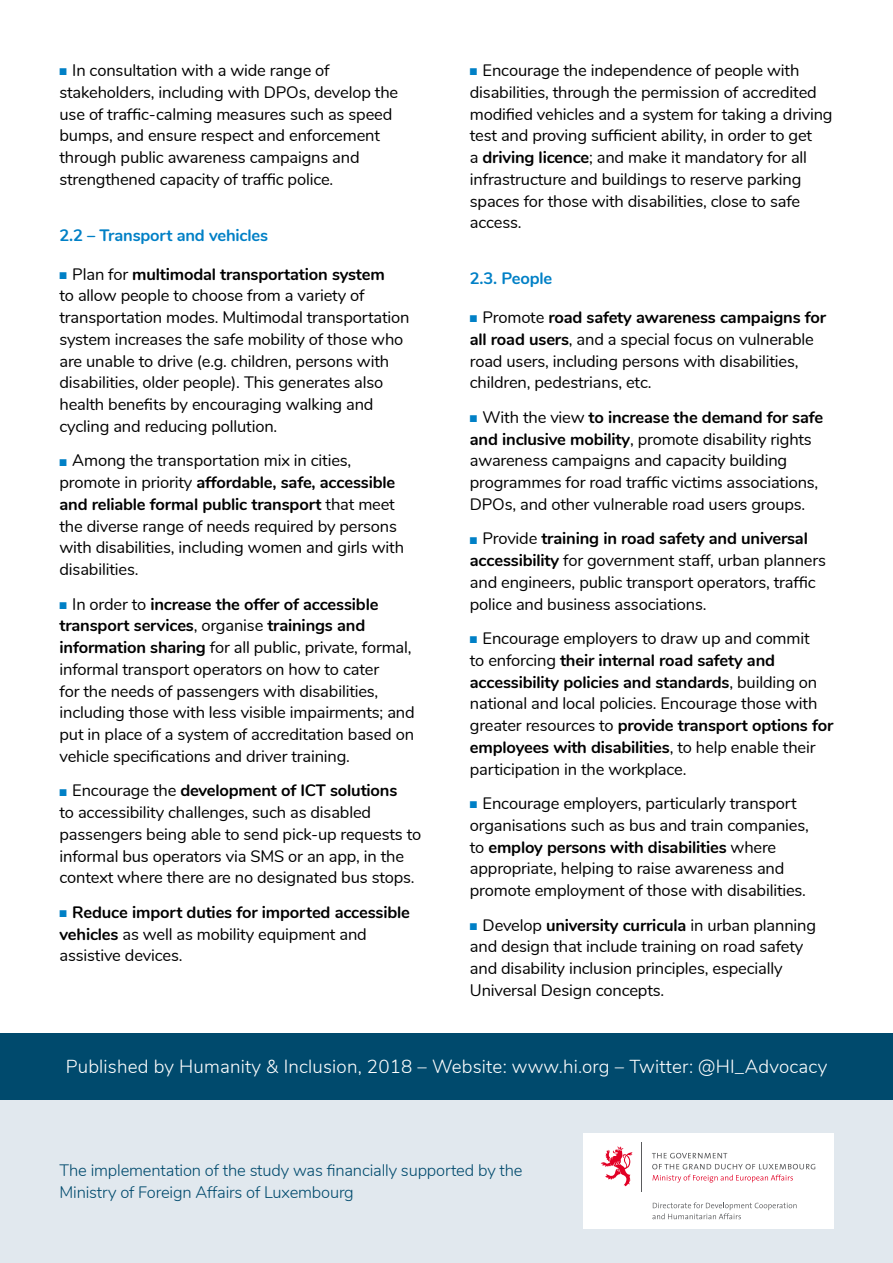
<style>
.page{position:relative;width:893px;height:1263px;background:#fff}
.page>*{position:absolute;margin:0;border:0;box-sizing:border-box;transform-origin:0 0}
.address{font:300 18.75px "Nunito";letter-spacing:.01em;color:#fff}
.t1{font:16.5px/21.8px "Nunito";letter-spacing:-.01em;color:#000}
.t2{font:700 16.5px/21.8px "Nunito";letter-spacing:-.01em;color:#000}
.address-2{font:300 16.5px/21.8px "Nunito";letter-spacing:-.01em;color:#004a6d}
.titre_niveau3{font:700 16.5px "Nunito";letter-spacing:-.01em;color:#0080c6}
.s1{color:#0080c6}
.s2{font-weight:700}
.s3{font-weight:400}
</style>
<div class="page">
<div style="left:0;top:1033px;width:893px;height:67px;background:#004a6d"></div>
<div style="left:0;top:1100px;width:893px;height:163px;background:#e1e8ee"></div>
<div style="left:583px;top:1133px;width:250px;height:95px;background:#fff"></div>
<svg style="left:652px;top:1153px;width:75px;height:5px"></svg>
<svg style="left:652px;top:1164px;width:163px;height:18px"></svg>
<svg style="left:601px;top:1146px;width:32px;height:40px"></svg>
<svg style="left:652px;top:1202px;width:144px;height:17px"></svg>
<hr style="left:641px;top:1142px;width:1px;height:49px;background:#5a5b5d">
<p class="t1" style="left:60px;top:59px;width:340px"><span class="s1">■</span> In consultation with a wide range of stakeholders, including with DPOs, develop the use of traffic-calming measures such as speed bumps, and ensure respect and enforcement through public awareness campaigns and strengthened capacity of traffic police.</p>
<p class="titre_niveau3" style="left:60px;top:223px;width:210px">2.2 – Transport and vehicles</p>
<p class="t1" style="left:60px;top:262px;width:352px"><span class="s1">■</span> Plan for <span class="s2">multimodal transportation system<br></span>to allow people to choose from a variety of transportation modes. Multimodal transportation system increases the safe mobility of those who are unable to drive (e.g. children, persons with disabilities, older people). This generates also health benefits by encouraging walking and cycling and reducing pollution.</p>
<p class="t1" style="left:60px;top:449px;width:346px"><span class="s1">■</span> Among the transportation mix in cities, promote in priority <span class="s2">affordable, safe, accessible and reliable formal public transport</span> that meet the diverse range of needs required by persons with disabilities, including women and girls with disabilities.</p>
<p class="t1" style="left:60px;top:592px;width:357px"><span class="s1">■</span> In order to <span class="s2">increase the offer of accessible transport services</span>, organise <span class="s2">trainings and information sharing</span> for all public, private, formal, informal transport operators on how to cater<br>for the needs of passengers with disabilities, including those with less visible impairments; and put in place of a system of accreditation based on vehicle specifications and driver training.</p>
<p class="t1" style="left:60px;top:779px;width:363px"><span class="s1">■</span> Encourage the <span class="s2">development of ICT solutions<br></span>to accessibility challenges, such as disabled passengers being able to send pick-up requests to informal bus operators via SMS or an app, in the context where there are no designated bus stops.</p>
<p class="t2" style="left:60px;top:900px;width:352px"><span class="s1">■</span> Reduce import duties for imported accessible vehicles <span class="s3">as well as mobility equipment and assistive devices.</span></p>
<p class="t1" style="left:470px;top:59px;width:364px"><span class="s1">■</span> Encourage the independence of people with disabilities, through the permission of accredited modified vehicles and a system for taking a driving test and proving sufficient ability, in order to get<br>a <span class="s2">driving licence</span>; and make it mandatory for all infrastructure and buildings to reserve parking spaces for those with disabilities, close to safe access.</p>
<p class="titre_niveau3" style="left:470px;top:266px;width:84px">2.3. People</p>
<p class="t1" style="left:470px;top:305px;width:358px"><span class="s1">■</span> Promote <span class="s2">road safety awareness campaigns for all road users</span>, and a special focus on vulnerable road users, including persons with disabilities, children, pedestrians, etc.</p>
<p class="t1" style="left:470px;top:405px;width:355px"><span class="s1">■</span> With the view <span class="s2">to increase the demand for safe and inclusive mobility</span>, promote disability rights awareness campaigns and capacity building programmes for road traffic victims associations, DPOs, and other vulnerable road users groups.</p>
<p class="t1" style="left:470px;top:527px;width:358px"><span class="s1">■</span> Provide <span class="s2">training in road safety and universal accessibility</span> for government staff, urban planners and engineers, public transport operators, traffic police and business associations.</p>
<p class="t1" style="left:470px;top:626px;width:365px"><span class="s1">■</span> Encourage employers to draw up and commit<br>to enforcing <span class="s2">their internal road safety and accessibility policies and standards</span>, building on national and local policies. Encourage those with greater resources to <span class="s2">provide transport options for employees with disabilities</span>, to help enable their participation in the workplace.</p>
<p class="t1" style="left:470px;top:791px;width:341px"><span class="s1">■</span> Encourage employers, particularly transport organisations such as bus and train companies, to <span class="s2">employ persons with disabilities</span> where appropriate, helping to raise awareness and promote employment of those with disabilities.</p>
<p class="t1" style="left:470px;top:913px;width:348px"><span class="s1">■</span> Develop <span class="s2">university curricula</span> in urban planning and design that include training on road safety and disability inclusion principles, especially Universal Design concepts.</p>
<p class="address" style="left:66px;top:1053px;width:763px">Published by Humanity &amp; Inclusion, 2018 – Website: www.hi.org – Twitter: @HI_Advocacy</p>
<p class="address-2" style="left:60px;top:1158px;width:464px">The implementation of the study was financially supported by the<br>Ministry of Foreign Affairs of Luxembourg</p>
</div>
